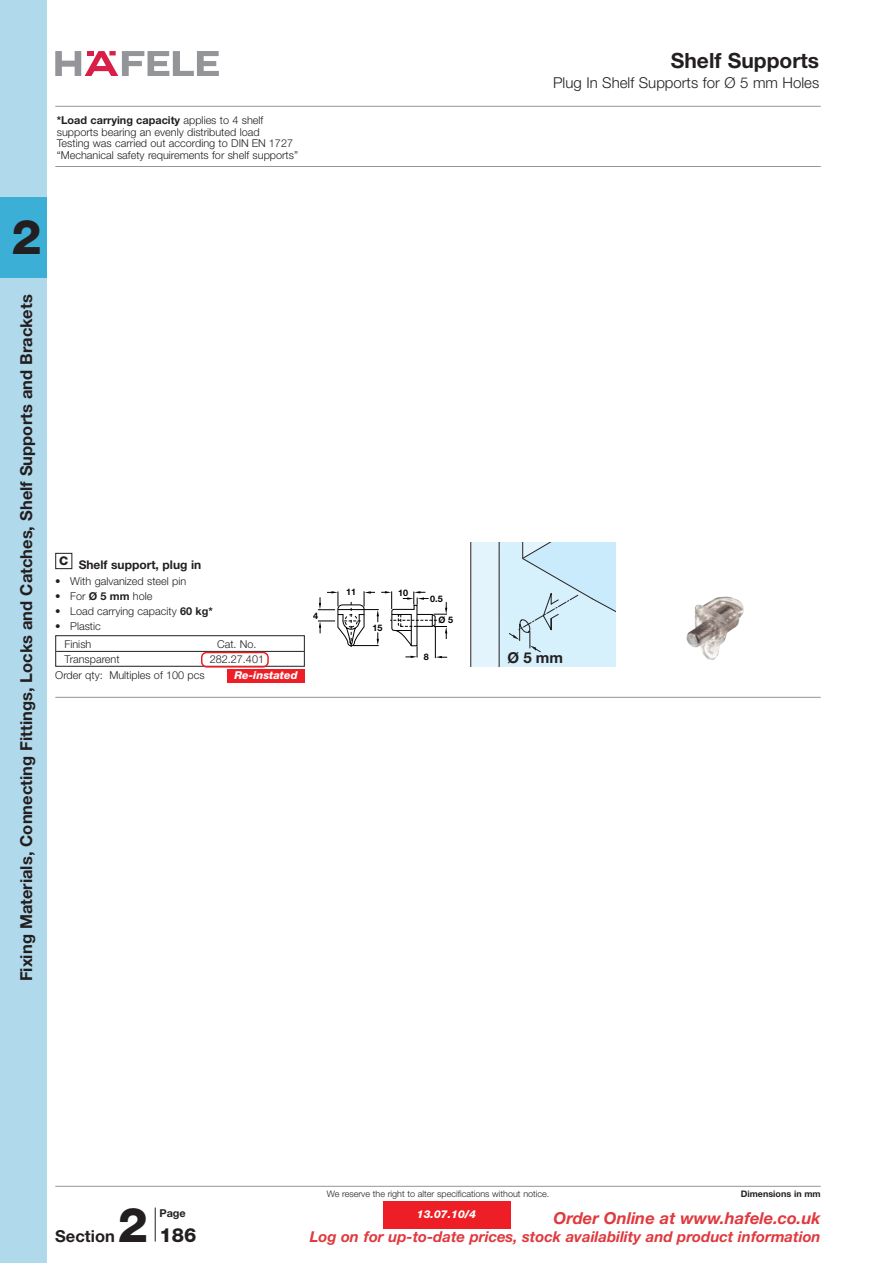
<style>
.page{position:relative;width:893px;height:1263px;background:#fff}
.page>*{position:absolute;margin:0;border:0;box-sizing:border-box;transform-origin:0 0}
.t1{font:800 48px "Helvetica Neue";color:#231f20}
.t2{font:700 21px "Helvetica Neue";color:#231f20}
.t3{font:800 19.5px "Helvetica Neue";color:#231f20}
.t4{font:700 16.5px "Helvetica Neue";color:#231f20}
.t5{font:italic 700 16.5px "Helvetica Neue";color:#e0393e}
.t6{font:italic 700 15px "Helvetica Neue";color:#e0393e}
.t7{font:300 15px "Helvetica Neue";color:#231f20}
.t8{font:700 15px "Helvetica Neue";color:#231f20}
.t9{font:700 12px "Helvetica Neue";color:#231f20}
.t10{font:300 10.8px/11.7px "Helvetica Neue";color:#231f20;text-align:center}
.t11{font:italic 800 10.8px "Helvetica Neue";color:#fff}
.t12{font:700 10.8px "Helvetica Neue";color:#231f20}
.t13{font:300 9px "Helvetica Neue";color:#231f20}
.t14{font:700 9px "Helvetica Neue";color:#231f20}
.t15{font:700 9px "Helvetica Neue";color:#000}
.s1{font-weight:700}
</style>
<div class="page">
<svg style="left:55px;top:51px;width:164px;height:25px"></svg>
<hr style="left:55px;top:106px;width:766px;height:1px;background:#939598">
<hr style="left:155px;top:1208px;width:1px;height:34px;background:#231f20">
<div style="left:0;top:0;width:47px;height:1263px;background:#b1d9ec"></div>
<div style="left:0;top:197px;width:47px;height:80px;background:#3cafd6"></div>
<hr style="left:55px;top:1186px;width:766px;height:1px;background:#939598">
<div style="left:55px;top:553px;width:17px;height:16px;border:1px solid #231f20"></div>
<hr style="left:56px;top:651px;width:248px;height:1px;background:#231f20">
<div style="left:55px;top:635px;width:250px;height:32px;border:1px solid #231f20"></div>
<svg style="left:317px;top:591px;width:130px;height:67px"></svg>
<hr style="left:470px;top:542px;width:1px;height:124px;background:#231f20">
<svg style="left:471px;top:542px;width:144px;height:124px;background:#cde5f0"></svg>
<img style="left:686px;top:596px;width:58px;height:64px">
<hr style="left:55px;top:697px;width:766px;height:1px;background:#939598">
<hr style="left:55px;top:166px;width:766px;height:1px;background:#939598">
<div style="left:383px;top:1201px;width:127px;height:28px;background:#ed1e25"></div>
<div style="left:227px;top:669px;width:78px;height:14px;background:#ed1e25"></div>
<svg style="left:201px;top:652px;width:68px;height:16px"></svg>
<p class="t10" style="left:57px;top:115px;width:243px;text-align:left"><span class="s1">*Load carrying capacity</span> applies to 4 shelf supports bearing an evenly distributed load<br>Testing was carried out according to DIN EN 1727 “Mechanical safety requirements for shelf supports”</p>
<h1 class="t1" style="left:11px;top:219px;width:32px">2</h1>
<h3 class="t4" style="left:20px;top:981px;width:689px;rotate:-90deg">Fixing Materials, Connecting Fittings, Locks and Catches, Shelf Supports and Brackets</h3>
<p class="t9" style="left:59px;top:560px;width:144px"><sup>C</sup> Shelf support, plug in</p>
<p class="t10" style="left:55px;top:576px;width:133px">• With galvanized steel pin</p>
<p class="t10" style="left:55px;top:591px;width:99px">• For <span class="s1">Ø 5 mm</span> hole</p>
<p class="t10" style="left:55px;top:606px;width:159px">• Load carrying capacity <span class="s1">60 kg*</span></p>
<p class="t10" style="left:55px;top:618px;width:47px;line-height:18px">• Plastic<br>Finish</p>
<p class="t10" style="left:217px;top:639px;width:41px">Cat. No.</p>
<p class="t10" style="left:65px;top:654px;width:56px">Transparent</p>
<p class="t10" style="left:210px;top:654px;width:56px">282.27.401</p>
<p class="t10" style="left:55px;top:670px;width:151px">Order qty: Multiples of 100 pcs</p>
<p class="t11" style="left:234px;top:671px;width:65px">Re-instated</p>
<p class="t15" style="left:313px;top:612px;width:7px">4</p>
<h2 class="t2" style="left:671px;top:53px;width:150px">Shelf Supports</h2>
<h3 class="t7" style="left:553px;top:78px;width:268px">Plug In Shelf Supports for Ø 5 mm Holes</h3>
<p class="t15" style="left:346px;top:589px;width:12px">11</p>
<p class="t15" style="left:373px;top:624px;width:12px">15</p>
<p class="t15" style="left:398px;top:589px;width:12px">10</p>
<p class="t15" style="left:430px;top:595px;width:14px">0.5</p>
<p class="t15" style="left:438px;top:617px;width:16px">Ø 5</p>
<p class="t15" style="left:424px;top:653px;width:7px">8</p>
<h3 class="t8" style="left:507px;top:653px;width:57px">Ø 5 mm</h3>
<h1 class="t1" style="left:118px;top:1208px;width:32px">2</h1>
<h3 class="t4" style="left:55px;top:1230px;width:61px">Section</h3>
<p class="t13" style="left:327px;top:1191px;width:224px">We reserve the right to alter specifications without notice.</p>
<p class="t14" style="left:741px;top:1191px;width:81px">Dimensions in mm</p>
<p class="t12" style="left:159px;top:1209px;width:28px">Page</p>
<h3 class="t5" style="left:553px;top:1212px;width:269px">Order Online at www.hafele.co.uk</h3>
<h3 class="t6" style="left:310px;top:1231px;width:512px">Log on for up-to-date prices, stock availability and product information</h3>
<p class="t11" style="left:417px;top:1210px;width:61px">13.07.10/4</p>
<h3 class="t3" style="left:159px;top:1228px;width:38px">186</h3>
</div>
